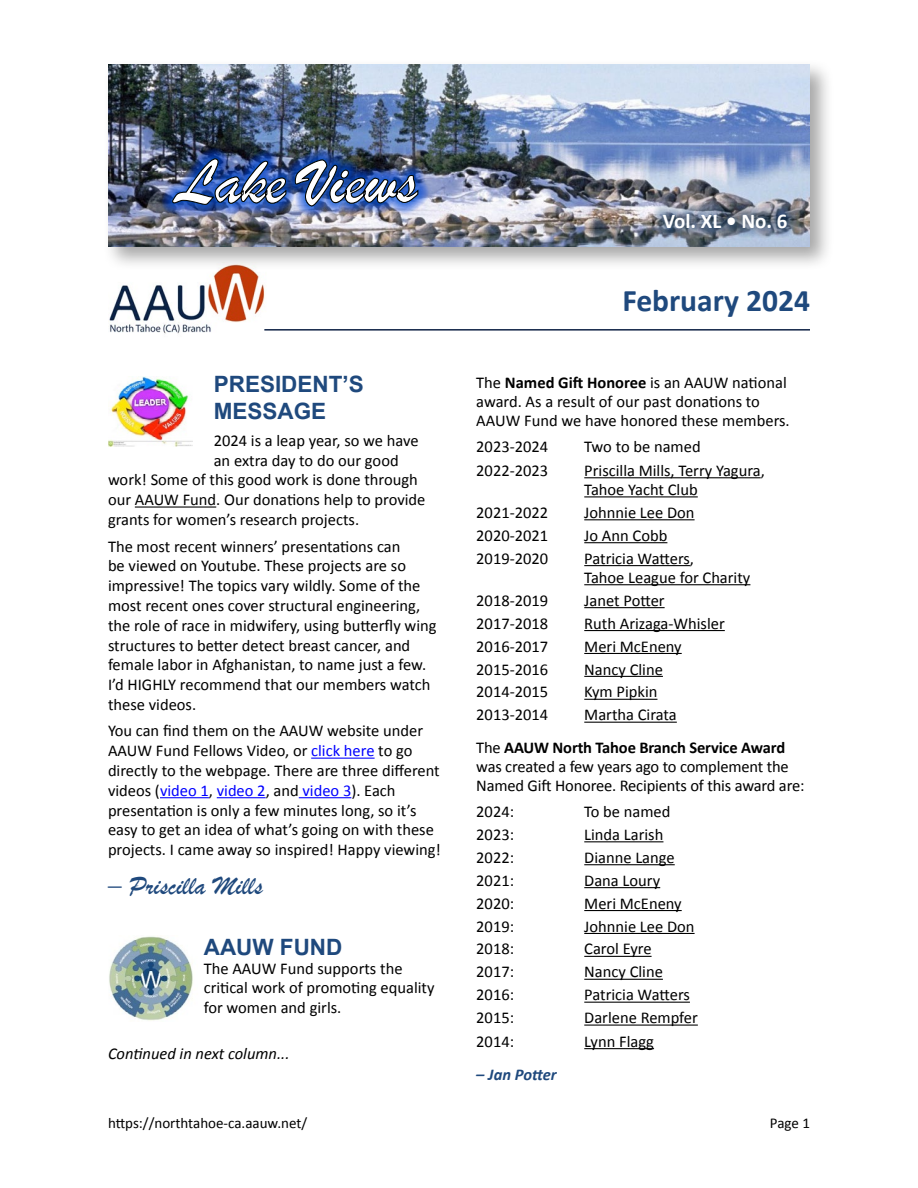
<style>
.page{position:relative;width:918px;height:1188px;background:#fff}
.page>*{position:absolute;margin:0;border:0;box-sizing:border-box;transform-origin:0 0}
.t1{font:700 31.5px "Calibri";color:#1f497d}
.Author{font:27px "Brush Script";color:#1f497d}
.Section_Head{font:700 22.5px/27px "Arial";color:#1f497d}
.t2{font:700 21px "Calibri";color:#fff}
.Body_Copy{font:16.5px/19.8px "Calibri";color:#000}
.Body_Copy-2{font:italic 16.5px "Calibri";color:#000}
.Author-2{font:italic 700 16.5px "Calibri";color:#1f497d}
.t3{font:15px "Calibri";color:#000}
.s1{color:#00f}
.s2{font-weight:700}
</style>
<div class="page">
<hr style="left:135px;top:506px;width:81px;height:2px;background:#000">
<hr style="left:311px;top:758px;width:64px;height:1px;background:#00f">
<hr style="left:160px;top:797px;width:49px;height:1px;background:#00f">
<hr style="left:217px;top:797px;width:49px;height:1px;background:#00f">
<hr style="left:299px;top:797px;width:52px;height:1px;background:#00f">
<img style="left:108px;top:376px;width:85px;height:70px">
<img style="left:109px;top:936px;width:84px;height:85px">
<hr style="left:584px;top:477px;width:177px;height:1px;background:#000">
<hr style="left:584px;top:496px;width:114px;height:1px;background:#000">
<hr style="left:584px;top:519px;width:111px;height:1px;background:#000">
<hr style="left:584px;top:542px;width:83px;height:1px;background:#000">
<hr style="left:584px;top:565px;width:106px;height:1px;background:#000">
<hr style="left:584px;top:584px;width:166px;height:1px;background:#000">
<hr style="left:584px;top:607px;width:81px;height:1px;background:#000">
<hr style="left:584px;top:630px;width:141px;height:1px;background:#000">
<hr style="left:584px;top:653px;width:98px;height:1px;background:#000">
<hr style="left:584px;top:676px;width:79px;height:1px;background:#000">
<hr style="left:584px;top:699px;width:73px;height:1px;background:#000">
<hr style="left:584px;top:722px;width:93px;height:1px;background:#000">
<hr style="left:584px;top:841px;width:79px;height:1px;background:#000">
<hr style="left:584px;top:864px;width:91px;height:1px;background:#000">
<hr style="left:584px;top:887px;width:76px;height:1px;background:#000">
<hr style="left:584px;top:910px;width:98px;height:1px;background:#000">
<hr style="left:584px;top:933px;width:111px;height:1px;background:#000">
<hr style="left:584px;top:956px;width:68px;height:1px;background:#000">
<hr style="left:584px;top:979px;width:79px;height:1px;background:#000">
<hr style="left:584px;top:1002px;width:106px;height:1px;background:#000">
<hr style="left:584px;top:1025px;width:114px;height:1px;background:#000">
<hr style="left:584px;top:1048px;width:70px;height:1px;background:#000">
<img style="left:109px;top:271px;width:156px;height:63px">
<div style="left:102px;top:59px;width:732px;height:212px;background:#000;opacity:.35"></div>
<img style="left:108px;top:65px;width:702px;height:181px">
<svg style="left:652px;top:203px;width:146px;height:35px;background:#6e798b"></svg>
<hr style="left:264px;top:329px;width:546px;height:2px;background:#102346">
<img style="left:161px;top:147px;width:268px;height:70px">
<img style="left:172px;top:158px;width:247px;height:49px">
<p class="t2" style="left:663px;top:208px;width:126px">Vol. XL • No. 6</p>
<p class="Section_Head" style="left:214px;top:371px;width:152px">PRESIDENT’S<br>MESSAGE</p>
<p class="Body_Copy" style="left:214px;top:430px;width:206px">2024 is a leap year, so we have</p>
<p class="Body_Copy" style="left:214px;top:449px;width:186px">an extra day to do our good</p>
<p class="Body_Copy" style="left:108px;top:469px;width:311px">work! Some of this good work is done through</p>
<p class="Body_Copy" style="left:108px;top:489px;width:319px">our AAUW Fund. Our donations help to provide</p>
<p class="Body_Copy" style="left:108px;top:509px;width:253px">grants for women’s research projects.</p>
<p class="Body_Copy" style="left:108px;top:535px;width:330px">The most recent winners’ presentations can<br>be viewed on Youtube. These projects are so impressive! The topics vary wildly. Some of the most recent ones cover structural engineering, the role of race in midwifery, using butterfly wing structures to better detect breast cancer, and female labor in Afghanistan, to name just a few.<br>I’d HIGHLY recommend that our members watch these videos.</p>
<p class="Body_Copy" style="left:108px;top:720px;width:334px">You can find them on the AAUW website under AAUW Fund Fellows Video, or <span class="s1">click here</span> to go directly to the webpage. There are three different videos (<span class="s1">video 1</span>, <span class="s1">video 2</span>, and <span class="s1">video 3</span>). Each presentation is only a few minutes long, so it’s easy to get an idea of what’s going on with these projects. I came away so inspired! Happy viewing!</p>
<p class="Author" style="left:108px;top:868px;width:156px">– Priscilla Mills</p>
<p class="Section_Head" style="left:204px;top:934px;width:140px">AAUW FUND</p>
<p class="Body_Copy" style="left:204px;top:958px;width:232px;line-height:19.2px">The AAUW Fund supports the critical work of promoting equality for women and girls.</p>
<p class="Body_Copy-2" style="left:108px;top:1043px;width:183px">Continued in next column...</p>
<p class="t1" style="left:622px;top:281px;width:189px">February 2024</p>
<p class="Body_Copy" style="left:476px;top:372px;width:315px;line-height:19.2px">The <span class="s2">Named Gift Honoree</span> is an AAUW national award. As a result of our past donations to<br>AAUW Fund we have honored these members.</p>
<p class="Body_Copy" style="left:476px;top:436px;width:73px">2023-2024</p>
<p class="Body_Copy" style="left:584px;top:436px;width:118px">Two to be named</p>
<p class="Body_Copy" style="left:476px;top:460px;width:73px">2022-2023</p>
<p class="Body_Copy" style="left:584px;top:460px;width:182px;line-height:19.2px">Priscilla Mills, Terry Yagura,<br>Tahoe Yacht Club</p>
<p class="Body_Copy" style="left:476px;top:502px;width:73px">2021-2022</p>
<p class="Body_Copy" style="left:584px;top:502px;width:112px">Johnnie Lee Don</p>
<p class="Body_Copy" style="left:476px;top:525px;width:73px">2020-2021</p>
<p class="Body_Copy" style="left:584px;top:525px;width:85px">Jo Ann Cobb</p>
<p class="Body_Copy" style="left:476px;top:548px;width:73px">2019-2020</p>
<p class="Body_Copy" style="left:584px;top:548px;width:168px;line-height:19.2px">Patricia Watters,<br>Tahoe League for Charity</p>
<p class="Body_Copy" style="left:476px;top:590px;width:73px">2018-2019</p>
<p class="Body_Copy" style="left:584px;top:590px;width:82px">Janet Potter</p>
<p class="Body_Copy" style="left:476px;top:613px;width:73px">2017-2018</p>
<p class="Body_Copy" style="left:584px;top:613px;width:142px">Ruth Arizaga-Whisler</p>
<p class="Body_Copy" style="left:476px;top:635px;width:73px">2016-2017</p>
<p class="Body_Copy" style="left:584px;top:635px;width:99px">Meri McEneny</p>
<p class="Body_Copy" style="left:476px;top:658px;width:73px">2015-2016</p>
<p class="Body_Copy" style="left:584px;top:658px;width:80px">Nancy Cline</p>
<p class="Body_Copy" style="left:476px;top:681px;width:73px">2014-2015</p>
<p class="Body_Copy" style="left:584px;top:681px;width:75px">Kym Pipkin</p>
<p class="Body_Copy" style="left:476px;top:704px;width:73px">2013-2014</p>
<p class="Body_Copy" style="left:584px;top:704px;width:94px">Martha Cirata</p>
<p class="Body_Copy" style="left:476px;top:737px;width:330px;line-height:19.2px">The <span class="s2">AAUW North Tahoe Branch Service Award </span>was created a few years ago to complement the<br>Named Gift Honoree. Recipients of this award are:</p>
<p class="Body_Copy" style="left:476px;top:801px;width:39px">2024:</p>
<p class="Body_Copy" style="left:584px;top:801px;width:88px">To be named</p>
<p class="Body_Copy" style="left:476px;top:824px;width:39px">2023:</p>
<p class="Body_Copy" style="left:584px;top:824px;width:81px">Linda Larish</p>
<p class="Body_Copy" style="left:476px;top:847px;width:39px">2022:</p>
<p class="Body_Copy" style="left:584px;top:847px;width:92px">Dianne Lange</p>
<p class="Body_Copy" style="left:476px;top:870px;width:39px">2021:</p>
<p class="Body_Copy" style="left:584px;top:870px;width:77px">Dana Loury</p>
<p class="Body_Copy" style="left:476px;top:893px;width:39px">2020:</p>
<p class="Body_Copy" style="left:584px;top:893px;width:99px">Meri McEneny</p>
<p class="Body_Copy" style="left:476px;top:915px;width:39px">2019:</p>
<p class="Body_Copy" style="left:584px;top:915px;width:112px">Johnnie Lee Don</p>
<p class="Body_Copy" style="left:476px;top:938px;width:39px">2018:</p>
<p class="Body_Copy" style="left:584px;top:938px;width:69px">Carol Eyre</p>
<p class="Body_Copy" style="left:476px;top:961px;width:39px">2017:</p>
<p class="Body_Copy" style="left:584px;top:961px;width:80px">Nancy Cline</p>
<p class="Body_Copy" style="left:476px;top:984px;width:39px">2016:</p>
<p class="Body_Copy" style="left:584px;top:984px;width:107px">Patricia Watters</p>
<p class="Body_Copy" style="left:476px;top:1007px;width:39px">2015:</p>
<p class="Body_Copy" style="left:584px;top:1007px;width:115px">Darlene Rempfer</p>
<p class="Body_Copy" style="left:476px;top:1031px;width:39px">2014:</p>
<p class="Body_Copy" style="left:584px;top:1031px;width:71px">Lynn Flagg</p>
<p class="Author-2" style="left:476px;top:1064px;width:82px">– Jan Potter</p>
<p class="t3" style="left:108px;top:1114px;width:201px">https://northtahoe-ca.aauw.net/</p>
<p class="t3" style="left:770px;top:1114px;width:42px">Page 1</p>
</div>
